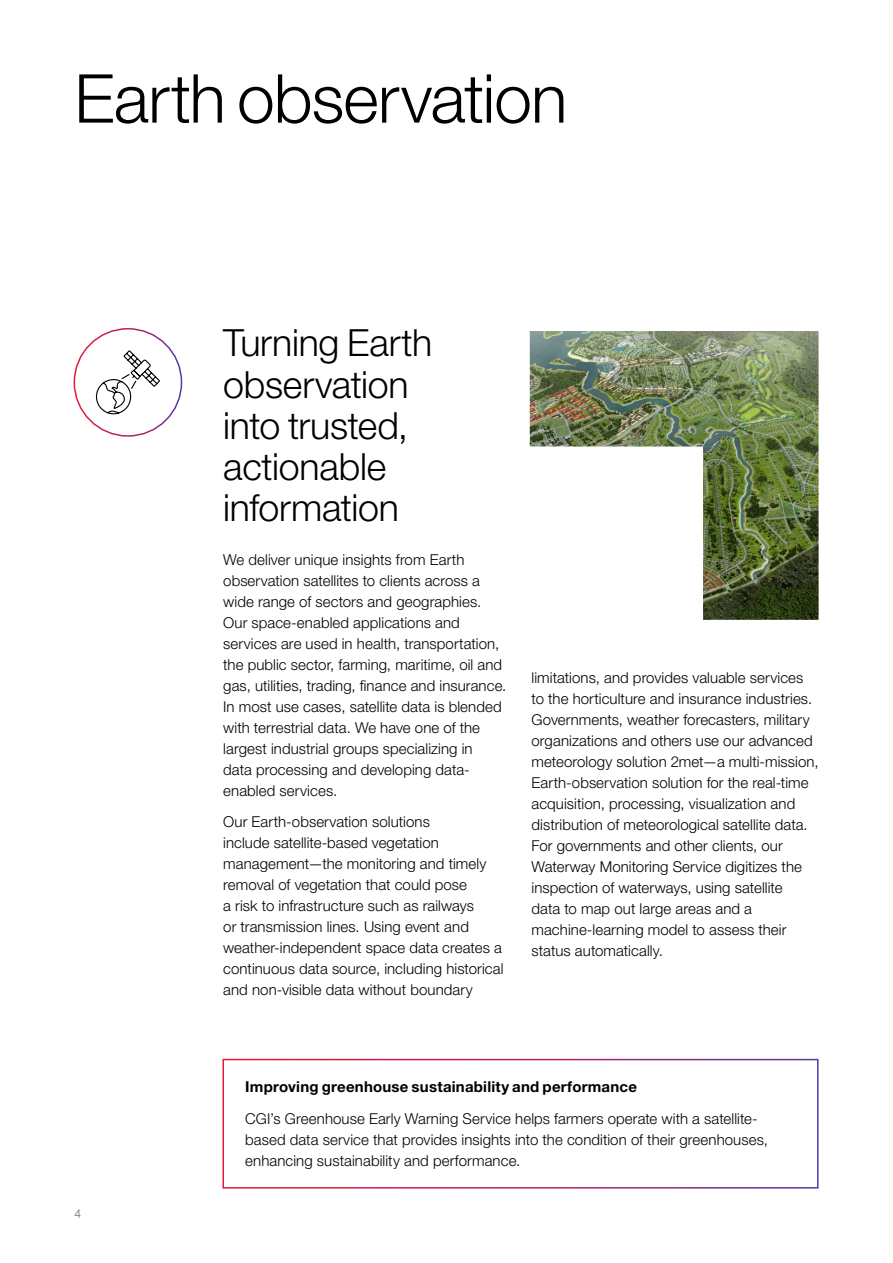
<style>
.page{position:relative;width:893px;height:1263px;background:#fff}
.page>*{position:absolute;margin:0;border:0;box-sizing:border-box;transform-origin:0 0}
.t1{font:300 67.5px "Helvetica Neue LT Pro";letter-spacing:-.01em;color:#000}
.t2{font:300 37.5px/41.2px "Helvetica Neue LT Pro";letter-spacing:-.005em;color:#000}
.t3{font:300 15px/21px "Helvetica Neue LT Pro";letter-spacing:.005em;color:#000}
.t4{font:700 15px "Helvetica Neue LT Pro";letter-spacing:.015em;color:#000}
.t5{font:300 12px "Helvetica Neue LT Pro";color:#636466}
</style>
<div class="page">
<div style="left:222px;top:1059px;width:597px;height:129px;border:2px solid #fff"></div>
<svg style="left:95px;top:350px;width:65px;height:65px"></svg>
<div style="left:74px;top:328px;width:108px;height:109px;border:2px solid #fff;border-radius:50%"></div>
<img style="left:530px;top:331px;width:289px;height:289px">
<h1 class="t1" style="left:74px;top:57px;width:494px">Earth observation</h1>
<h2 class="t2" style="left:223px;top:322px;width:210px">Turning Earth observation into trusted, actionable information</h2>
<p class="t3" style="left:223px;top:549px;width:285px">We deliver unique insights from Earth observation satellites to clients across a wide range of sectors and geographies.<br>Our space-enabled applications and services are used in health, transportation, the public sector, farming, maritime, oil and gas, utilities, trading, finance and insurance.<br>In most use cases, satellite data is blended with terrestrial data. We have one of the largest industrial groups specializing in<br>data processing and developing data&shy;enabled services.</p>
<p class="t3" style="left:223px;top:811px;width:282px">Our Earth-observation solutions<br>include satellite-based vegetation management—the monitoring and timely removal of vegetation that could pose<br>a risk to infrastructure such as railways<br>or transmission lines. Using event and weather-independent space data creates a continuous data source, including historical and non-visible data without boundary</p>
<p class="t3" style="left:531px;top:667px;width:289px">limitations, and provides valuable services to the horticulture and insurance industries.<br>Governments, weather forecasters, military organizations and others use our advanced meteorology solution 2met—a multi-mission, Earth-observation solution for the real-time acquisition, processing, visualization and distribution of meteorological satellite data.<br>For governments and other clients, our Waterway Monitoring Service digitizes the inspection of waterways, using satellite<br>data to map out large areas and a machine-learning model to assess their status automatically.</p>
<p class="t5" style="left:74px;top:1207px;width:8px">4</p>
<p class="t4" style="left:245px;top:1077px;width:393px">Improving greenhouse sustainability and performance</p>
<p class="t3" style="left:245px;top:1108px;width:524px">CGI’s Greenhouse Early Warning Service helps farmers operate with a satellite&shy;based data service that provides insights into the condition of their greenhouses, enhancing sustainability and performance.</p>
</div>
